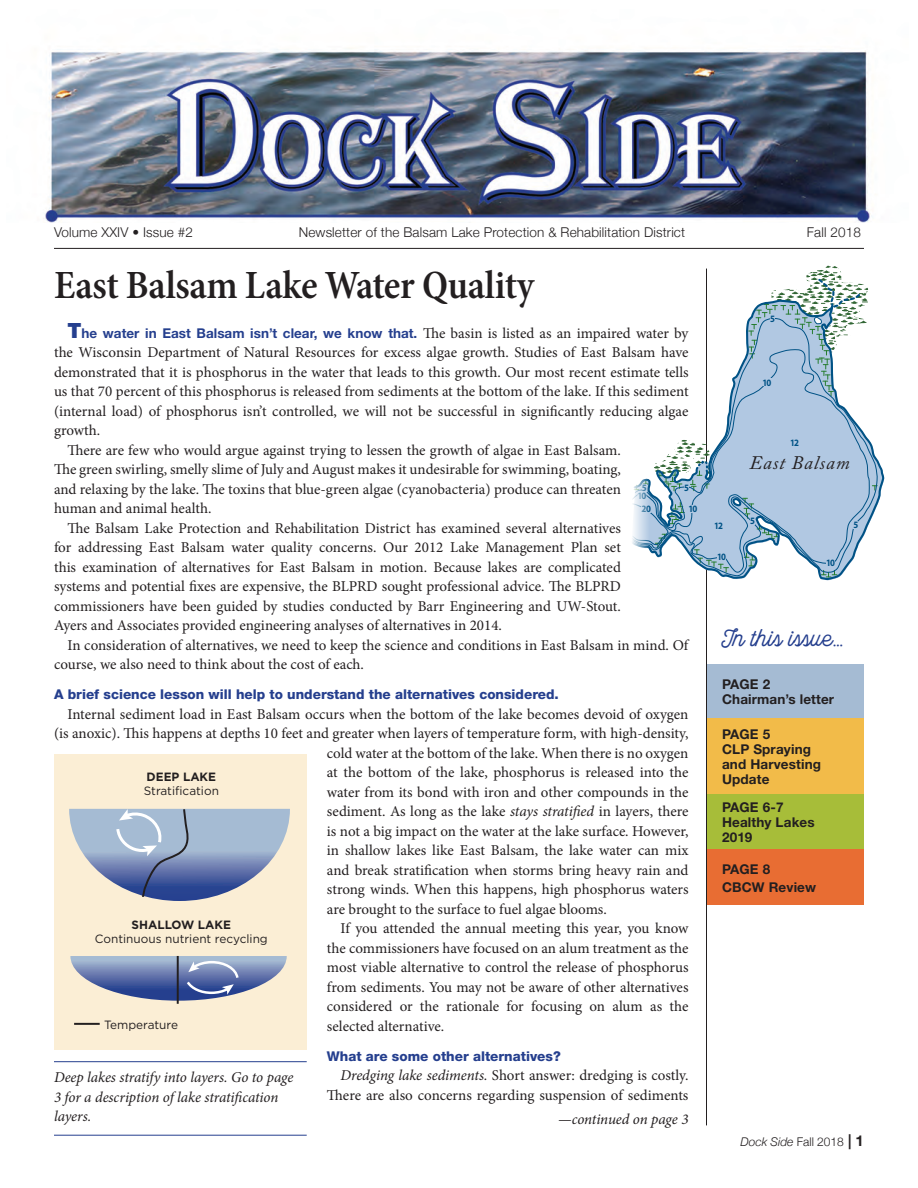
<style>
.page{position:relative;width:918px;height:1188px;background:#fff}
.page>*{position:absolute;margin:0;border:0;box-sizing:border-box;transform-origin:0 0}
.big_head{font:600 condensed 40.5px "Minion Pro";letter-spacing:-.01em;color:#231f20}
.Small_type{font:24px "Local Brewery";letter-spacing:.01em;color:#253f8e}
.t1{font:italic 19.05px "Adobe Caslon";letter-spacing:.05em;color:#231f20}
.text{font:15px/19.5px "Minion Pro";color:#231f20;text-align:justify}
.text_dropcap{font:15px/19.5px "Minion Pro";color:#231f20;text-align:justify}
.Small_type-2{font:italic 15px/19.5px "Minion Pro";letter-spacing:-.01em;color:#231f20}
.Subhead{font:800 13.5px "Helvetica Neue LT Std";color:#253f8e}
.Small_type-3{font:700 13.5px/15px "Helvetica Neue LT Std";letter-spacing:.01em;color:#231f20}
.t2{font:300 13.5px "Helvetica Neue";letter-spacing:.01em;color:#231f20}
.text_dropcap-2{font:700 13.5px "Helvetica Neue LT Std";color:#253f8e}
.t3{font:12px/14.4px "Gotham";color:#231f20}
.t4{font:italic 300 12px "Helvetica Neue";color:#231f20}
.t5{font:700 9.75px/13px "Myriad";letter-spacing:-.1em;color:#005285;text-align:center;scale:.9 1}
.s1{font-weight:900;font-size:21px}
.s2{font-family:"Minion Pro";font-weight:400;font-size:15px;color:#231f20}
.s3{font-style:italic}
.s4{font-weight:700}
.s5{font-style:normal}
.s6{font-family:"Helvetica Neue LT Std";font-weight:700;font-style:normal;font-size:15px}
</style>
<div class="page">
<div style="left:706px;top:664px;width:158px;height:62px;background:#a5bbd3"></div>
<div style="left:706px;top:718px;width:158px;height:77px;background:#f2bb49"></div>
<div style="left:706px;top:795px;width:158px;height:55px;background:#a7bd39"></div>
<div style="left:706px;top:850px;width:158px;height:55px;background:#e86d33"></div>
<img style="left:43px;top:48px;width:828px;height:175px">
<hr style="left:54px;top:248px;width:810px;height:1px;background:#231f20">
<hr style="left:706px;top:269px;width:1px;height:856px;background:#231f20">
<svg style="left:716px;top:318px;width:168px;height:263px"></svg>
<svg style="left:632px;top:440px;width:147px;height:132px"></svg>
<svg style="left:853px;top:522px;width:5px;height:7px"></svg>
<svg style="left:749px;top:265px;width:120px;height:131px"></svg>
<div style="left:827px;top:559px;width:8px;height:7px;background:#b1c8e2"></div>
<div style="left:763px;top:379px;width:9px;height:7px;background:#b1c8e2"></div>
<div style="left:689px;top:506px;width:9px;height:7px;background:#b1c8e2"></div>
<div style="left:718px;top:553px;width:8px;height:7px;background:#b1c8e2"></div>
<div style="left:638px;top:492px;width:8px;height:7px;background:#d0deed"></div>
<svg style="left:641px;top:505px;width:10px;height:8px"></svg>
<div style="left:54px;top:755px;width:253px;height:295px;background:#fbeed5"></div>
<hr style="left:177px;top:956px;width:2px;height:48px;background:#231f20">
<svg style="left:70px;top:956px;width:217px;height:45px"></svg>
<svg style="left:69px;top:808px;width:221px;height:93px"></svg>
<hr style="left:74px;top:1023px;width:26px;height:2px;background:#231f20">
<hr style="left:54px;top:1061px;width:253px;height:1px;background:#253f8e">
<hr style="left:54px;top:1135px;width:253px;height:1px;background:#253f8e">
<p class="t2" style="left:54px;top:222px;width:141px">Volume XXIV • Issue #2</p>
<p class="t2" style="left:299px;top:222px;width:388px">Newsletter of the Balsam Lake Protection &amp; Rehabilitation District</p>
<p class="t2" style="left:807px;top:222px;width:56px">Fall 2018</p>
<p class="big_head" style="left:54px;top:258px;width:482px">East Balsam Lake Water Quality</p>
<p class="text_dropcap-2" style="left:68px;top:325px;width:622px"><span class="s1">T</span>he water in East Balsam isn’t clear, we know that. <span class="s2">The basin is listed as an impaired water by</span></p>
<p class="text_dropcap" style="left:54px;top:343px;width:636px">the Wisconsin Department of Natural Resources for excess algae growth. Studies of East Balsam have demonstrated that it is phosphorus in the water that leads to this growth. Our most recent estimate tells us that 70 percent of this phosphorus is released from sediments at the bottom of the lake. If this sediment (internal load) of phosphorus isn’t controlled, we will not be successful in significantly reducing algae growth.</p>
<p class="text" style="left:54px;top:440px;width:569px;text-indent:13px">There are few who would argue against trying to lessen the growth of algae in East Balsam.<br>The green swirling, smelly slime of July and August makes it undesirable for swimming, boating, and relaxing by the lake. The toxins that blue-green algae (cyanobacteria) produce can threaten human and animal health.</p>
<p class="text" style="left:54px;top:518px;width:569px;text-indent:13px">The Balsam Lake Protection and Rehabilitation District has examined several alternatives for addressing East Balsam water quality concerns. Our 2012 Lake Management Plan set this examination of alternatives for East Balsam in motion. Because lakes are complicated systems and potential fixes are expensive, the BLPRD sought professional advice. The BLPRD commissioners have been guided by studies conducted by Barr Engineering and UW-Stout.<br>Ayers and Associates provided engineering analyses of alternatives in 2014.</p>
<p class="text" style="left:54px;top:635px;width:636px;text-indent:13px">In consideration of alternatives, we need to keep the science and conditions in East Balsam in mind. Of course, we also need to think about the cost of each.</p>
<p class="Subhead" style="left:54px;top:687px;width:506px">A brief science lesson will help to understand the alternatives considered.</p>
<p class="text" style="left:68px;top:704px;width:622px">Internal sediment load in East Balsam occurs when the bottom of the lake becomes devoid of oxygen</p>
<p class="text" style="left:54px;top:724px;width:636px">(is anoxic). This happens at depths 10 feet and greater when layers of temperature form, with high-density,</p>
<p class="text" style="left:327px;top:743px;width:363px">cold water at the bottom of the lake. When there is no oxygen</p>
<p class="text" style="left:327px;top:763px;width:363px">at the bottom of the lake, phosphorus is released into the</p>
<p class="text" style="left:327px;top:782px;width:363px">water from its bond with iron and other compounds in the</p>
<p class="text" style="left:327px;top:802px;width:363px">sediment. As long as the lake <span class="s3">stays stratified</span> in layers, there</p>
<p class="text" style="left:327px;top:821px;width:363px">is not a big impact on the water at the lake surface. However,</p>
<p class="text" style="left:327px;top:841px;width:363px">in shallow lakes like East Balsam, the lake water can mix</p>
<p class="text" style="left:327px;top:860px;width:363px">and break stratification when storms bring heavy rain and</p>
<p class="text" style="left:327px;top:880px;width:363px">strong winds. When this happens, high phosphorus waters</p>
<p class="text" style="left:327px;top:899px;width:281px">are brought to the surface to fuel algae blooms.</p>
<p class="text" style="left:327px;top:919px;width:363px;text-indent:13px">If you attended the annual meeting this year, you know the commissioners have focused on an alum treatment as the most viable alternative to control the release of phosphorus from sediments. You may not be aware of other alternatives considered or the rationale for focusing on alum as the selected alternative.</p>
<p class="Subhead" style="left:327px;top:1048px;width:235px">What are some other alternatives?</p>
<p class="text" style="left:327px;top:1066px;width:363px;text-align:right"><span class="s3">Dredging lake sediments.</span> Short answer: dredging is costly.<br>There are also concerns regarding suspension of sediments</p>
<p class="t5" style="left:642px;top:482px;width:7px">5</p>
<p class="t5" style="left:684px;top:481px;width:7px">5</p>
<p class="t5" style="left:637px;top:490px;width:16px">10<br>20</p>
<p class="t5" style="left:689px;top:503px;width:11px">10</p>
<p class="t3" style="left:144px;top:769px;width:77px"><span class="s4">DEEP LAKE<br></span>Stratification</p>
<p class="t3" style="left:95px;top:917px;width:174px;text-align:center"><span class="s4">SHALLOW LAKE<br></span>Continuous nutrient recycling</p>
<p class="t3" style="left:104px;top:1017px;width:76px">Temperature</p>
<p class="Small_type-2" style="left:54px;top:1068px;width:241px">Deep lakes stratify into layers. Go to page<br>3 for a description of lake stratification layers.</p>
<p class="Small_type-2" style="left:558px;top:1110px;width:132px">—continued on page 3</p>
<p class="t5" style="left:770px;top:312px;width:7px">5</p>
<p class="t5" style="left:763px;top:376px;width:11px">10</p>
<p class="t5" style="left:790px;top:436px;width:11px">12</p>
<p class="t5" style="left:714px;top:519px;width:11px">12</p>
<p class="t5" style="left:717px;top:551px;width:11px">10</p>
<p class="t1" style="left:749px;top:452px;width:102px">East Balsam</p>
<p class="t5" style="left:750px;top:515px;width:7px">5</p>
<p class="t5" style="left:826px;top:557px;width:11px">10</p>
<p class="t5" style="left:853px;top:519px;width:7px">5</p>
<p class="Small_type" style="left:722px;top:624px;width:122px">In this issue...</p>
<p class="Small_type-3" style="left:722px;top:677px;width:50px">PAGE 2</p>
<p class="Small_type-3" style="left:722px;top:692px;width:114px">Chairman’s letter</p>
<p class="Small_type-3" style="left:722px;top:726px;width:50px">PAGE 5</p>
<p class="Small_type-3" style="left:722px;top:741px;width:101px">CLP Spraying and Harvesting<br>Update</p>
<p class="Small_type-3" style="left:722px;top:800px;width:94px">PAGE 6-7<br>Healthy Lakes<br>2019</p>
<p class="Small_type-3" style="left:722px;top:860px;width:96px;line-height:18px">PAGE 8<br>CBCW Review</p>
<p class="t4" style="left:741px;top:1132px;width:125px">Dock Side <span class="s5">Fall 2018</span> <span class="s6">| 1</span></p>
</div>
